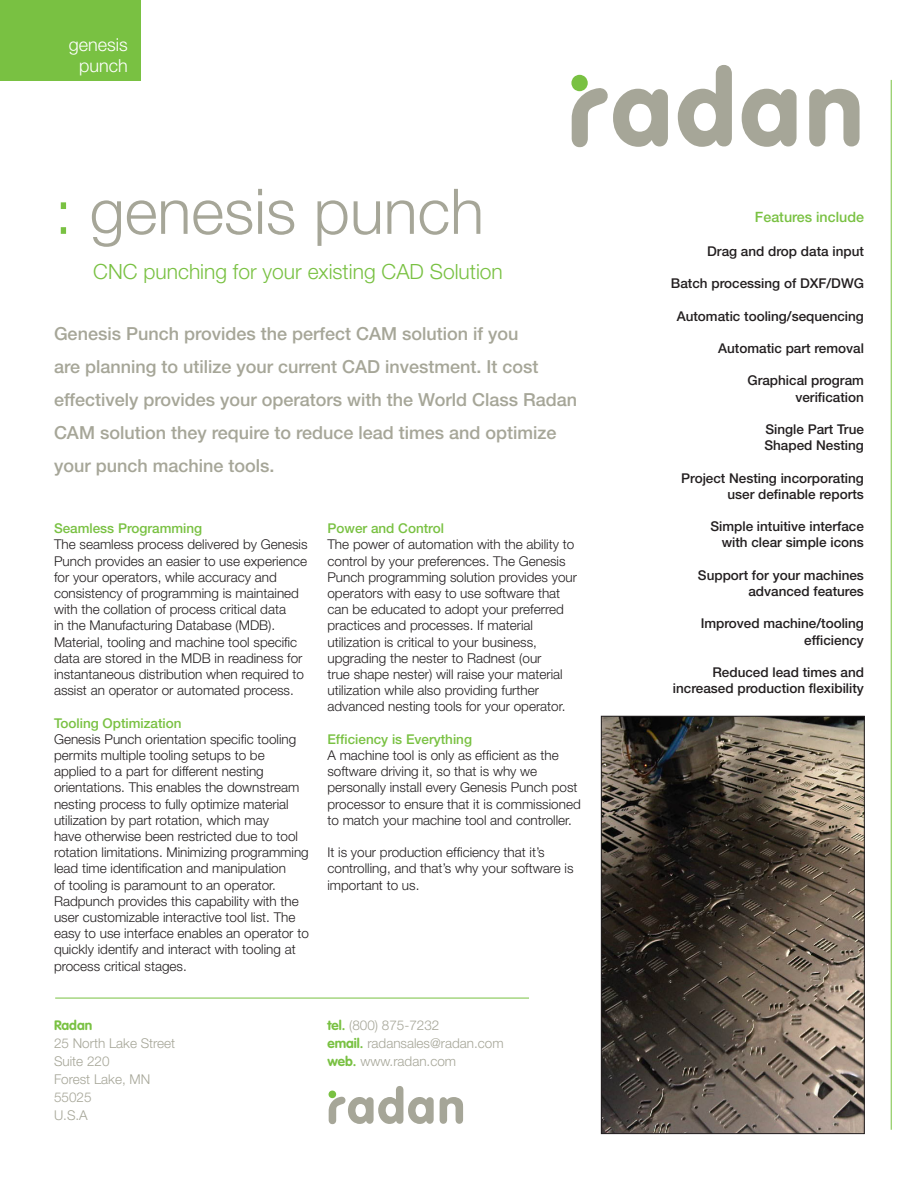
<style>
.page{position:relative;width:918px;height:1188px;background:#fff}
.page>*{position:absolute;margin:0;border:0;box-sizing:border-box;transform-origin:0 0}
.t1{font:110.25px "VAG Round";color:#a6a698}
.t2{font:300 63px "Helvetica Neue";color:#a6a698}
.t3{font:51.15px "VAG Round";color:#a6a698}
.t4{font:300 21px "Helvetica Neue";color:#79c142}
.t5{font:500 18px/33px "Helvetica Neue";color:#a6a698}
.t6{font:300 18px/21.6px "Helvetica Neue";color:#fff;text-align:center}
.t7{font:500 14.25px "Helvetica Neue";color:#79c142}
.t8{font:300 13.5px/16.2px "Helvetica Neue";color:#231f20}
.t9{font:500 13.5px/16.2px "Helvetica Neue";color:#231f20;text-align:right}
.t10{font:300 13.5px/18px "Helvetica Neue";color:#a6a698}
.t11{font:500 13.5px "Helvetica Neue";color:#79c142}
.t12{font:700 13.5px "VAG Rounded";color:#79c142}
.s1{color:#79c142}
.s2{font-family:"VAG Rounded";font-weight:700;color:#79c142}
</style>
<div class="page">
<hr style="left:891px;top:80px;width:1px;height:1050px;background:#79c142">
<svg style="left:572px;top:75px;width:36px;height:72px"></svg>
<hr style="left:55px;top:998px;width:474px;height:1px;background:#79c142">
<svg style="left:329px;top:1091px;width:17px;height:33px"></svg>
<img style="left:603px;top:718px;width:260px;height:414px">
<div style="left:601px;top:716px;width:264px;height:418px;border:1px solid #231f20"></div>
<div style="left:0;top:0;width:140px;height:81px;background:#79c142"></div>
<p class="t6" style="left:69px;top:33px;width:61px">genesis punch</p>
<p class="t2" style="left:55px;top:173px;width:431px"><span class="s1">:</span> genesis punch</p>
<p class="t4" style="left:93px;top:258px;width:411px">CNC punching for your existing CAD Solution</p>
<p class="t5" style="left:54px;top:316px;width:525px">Genesis Punch provides the perfect CAM solution if you<br>are planning to utilize your current CAD investment. It cost effectively provides your operators with the World Class Radan CAM solution they require to reduce lead times and optimize your punch machine tools.</p>
<p class="t11" style="left:54px;top:520px;width:150px">Seamless Programming</p>
<p class="t8" style="left:54px;top:536px;width:255px">The seamless process delivered by Genesis Punch provides an easier to use experience for your operators, while accuracy and consistency of programming is maintained with the collation of process critical data<br>in the Manufacturing Database (MDB).<br>Material, tooling and machine tool specific data are stored in the MDB in readiness for instantaneous distribution when required to assist an operator or automated process.</p>
<p class="t11" style="left:54px;top:715px;width:129px">Tooling Optimization</p>
<p class="t8" style="left:54px;top:731px;width:256px">Genesis Punch orientation specific tooling permits multiple tooling setups to be applied to a part for different nesting orientations. This enables the downstream nesting process to fully optimize material utilization by part rotation, which may<br>have otherwise been restricted due to tool rotation limitations. Minimizing programming lead time identification and manipulation<br>of tooling is paramount to an operator.<br>Radpunch provides this capability with the user customizable interactive tool list. The easy to use interface enables an operator to quickly identify and interact with tooling at process critical stages.</p>
<p class="t12" style="left:54px;top:1018px;width:40px">Radan</p>
<p class="t10" style="left:54px;top:1034px;width:123px">25 North Lake Street</p>
<p class="t10" style="left:54px;top:1052px;width:57px">Suite 220</p>
<p class="t10" style="left:54px;top:1070px;width:98px">Forest Lake, MN</p>
<p class="t10" style="left:54px;top:1088px;width:39px">55025</p>
<p class="t10" style="left:54px;top:1106px;width:35px">U.S.A</p>
<p class="t11" style="left:327px;top:520px;width:118px">Power and Control</p>
<p class="t8" style="left:327px;top:536px;width:251px">The power of automation with the ability to control by your preferences. The Genesis Punch programming solution provides your operators with easy to use software that can be educated to adopt your preferred practices and processes. If material utilization is critical to your business, upgrading the nester to Radnest (our<br>true shape nester) will raise your material utilization while also providing further advanced nesting tools for your operator.</p>
<p class="t11" style="left:327px;top:731px;width:146px">Efficiency is Everything</p>
<p class="t8" style="left:327px;top:747px;width:255px">A machine tool is only as efficient as the software driving it, so that is why we personally install every Genesis Punch post processor to ensure that it is commissioned to match your machine tool and controller.</p>
<p class="t8" style="left:327px;top:844px;width:248px">It is your production efficiency that it’s controlling, and that’s why your software is important to us.</p>
<p class="t10" style="left:327px;top:1016px;width:178px"><span class="s2">tel.</span> (800) 875-7232<br><span class="s2">email.</span> radansales@radan.com</p>
<p class="t10" style="left:327px;top:1052px;width:130px"><span class="s2">web.</span> www.radan.com</p>
<p class="t3" style="left:346px;top:1077px;width:121px">adan</p>
<p class="t1" style="left:610px;top:46px;width:258px">adan</p>
<p class="t7" style="left:755px;top:209px;width:111px">Features include</p>
<p class="t9" style="left:707px;top:243px;width:158px">Drag and drop data input</p>
<p class="t9" style="left:671px;top:275px;width:195px">Batch processing of DXF/DWG</p>
<p class="t9" style="left:677px;top:308px;width:189px">Automatic tooling/sequencing</p>
<p class="t9" style="left:718px;top:340px;width:147px">Automatic part removal</p>
<p class="t9" style="left:747px;top:372px;width:118px">Graphical program verification</p>
<p class="t9" style="left:764px;top:421px;width:101px;text-align:left">Single Part True<br>Shaped Nesting</p>
<p class="t9" style="left:681px;top:470px;width:184px">Project Nesting incorporating user definable reports</p>
<p class="t9" style="left:710px;top:518px;width:155px">Simple intuitive interface with clear simple icons</p>
<p class="t9" style="left:698px;top:567px;width:168px">Support for your machines advanced features</p>
<p class="t9" style="left:701px;top:615px;width:165px">Improved machine/tooling efficiency</p>
<p class="t9" style="left:673px;top:664px;width:193px">Reduced lead times and increased production flexibility</p>
</div>
